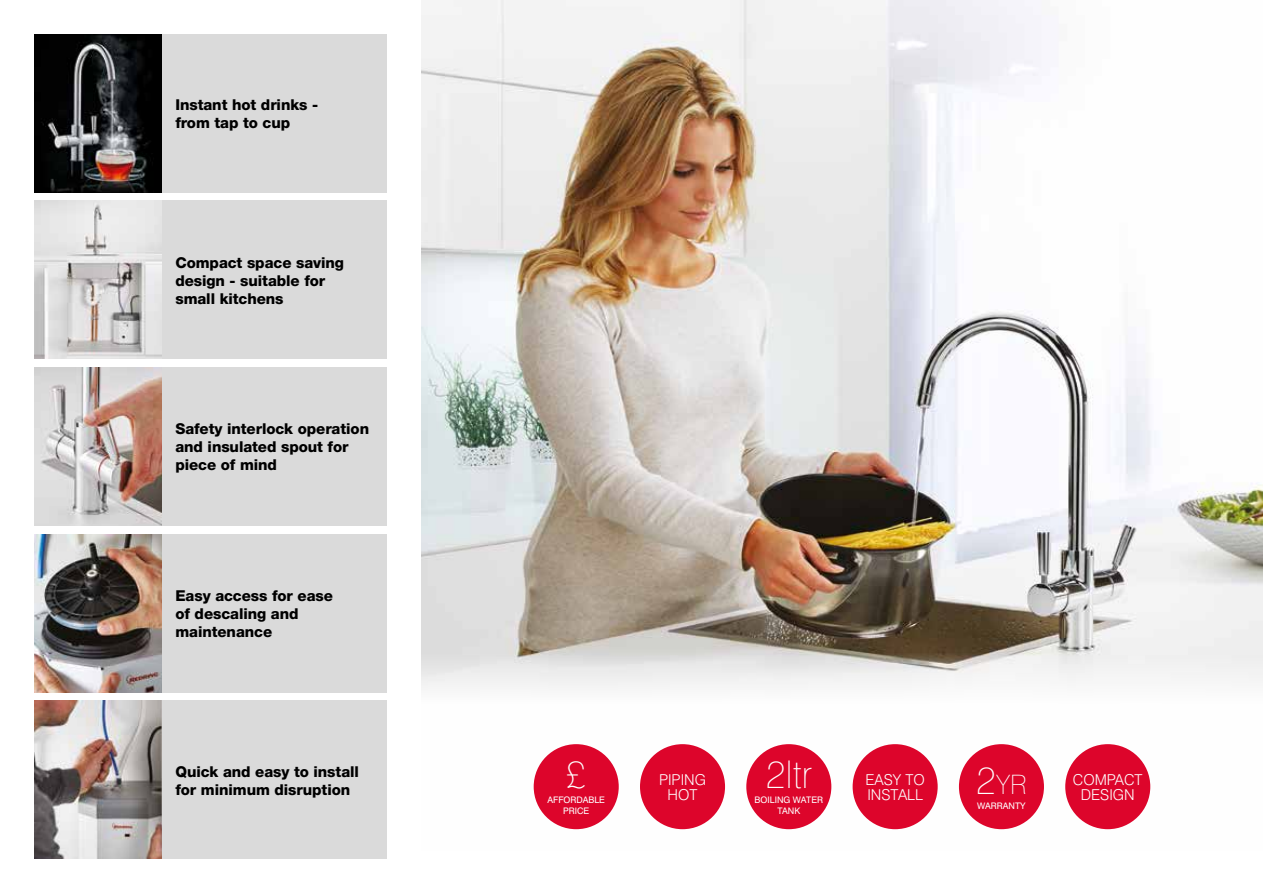
<style>
.page{position:relative;width:1263px;height:893px;background:#fff}
.page>*{position:absolute;margin:0;border:0;box-sizing:border-box;transform-origin:0 0}
.t1{font:100 38.25px "Swiss 721 BT";color:#fff}
.t2{font:100 26.85px "Swiss 721 BT";color:#fff}
.t3{font:800 15px/18px "Helvetica Neue LT";letter-spacing:-.005em;color:#000}
.t4{font:300 15px/15px "Swiss 721 BT";color:#fff;text-align:center}
.t5{font:9px/10.8px "Swiss 721 BT";color:#fff;text-align:center}
.s1{font-size:38.25px}
</style>
<div class="page">
<img style="left:421px;top:0;width:842px;height:830px">
<div style="left:34px;top:34px;width:353px;height:158px;background:#dadada"></div>
<div style="left:34px;top:201px;width:353px;height:158px;background:#dadada"></div>
<div style="left:34px;top:367px;width:353px;height:159px;background:#dadada"></div>
<div style="left:34px;top:534px;width:353px;height:158px;background:#dadada"></div>
<div style="left:34px;top:701px;width:353px;height:158px;background:#dadada"></div>
<img style="left:34px;top:34px;width:128px;height:158px">
<img style="left:34px;top:201px;width:128px;height:158px">
<img style="left:34px;top:367px;width:128px;height:159px">
<img style="left:34px;top:534px;width:128px;height:158px">
<img style="left:34px;top:701px;width:128px;height:158px">
<div style="left:640px;top:744px;width:85px;height:85px;background:#dd052b;border-radius:50%"></div>
<div style="left:746px;top:744px;width:85px;height:85px;background:#dd052b;border-radius:50%"></div>
<div style="left:534px;top:744px;width:85px;height:85px;background:#dd052b;border-radius:50%"></div>
<div style="left:853px;top:744px;width:85px;height:85px;background:#dd052b;border-radius:50%"></div>
<div style="left:959px;top:744px;width:85px;height:85px;background:#dd052b;border-radius:50%"></div>
<div style="left:1065px;top:744px;width:85px;height:85px;background:#dd052b;border-radius:50%"></div>
<p class="t3" style="left:175px;top:95px;width:144px">Instant hot drinks - from tap to cup</p>
<p class="t3" style="left:175px;top:253px;width:170px">Compact space saving design - suitable for small kitchens</p>
<p class="t3" style="left:175px;top:420px;width:195px">Safety interlock operation and insulated spout for piece of mind</p>
<p class="t3" style="left:175px;top:587px;width:159px">Easy access for ease of descaling and maintenance</p>
<h1 class="t1" style="left:566px;top:751px;width:21px">£</h1>
<p class="t5" style="left:547px;top:795px;width:59px">AFFORDABLE<br>PRICE</p>
<p class="t3" style="left:175px;top:762px;width:185px">Quick and easy to install for minimum disruption</p>
<p class="t4" style="left:659px;top:772px;width:49px">PIPING<br>HOT</p>
<h1 class="t1" style="left:766px;top:751px;width:47px">2ltr</h1>
<p class="t5" style="left:754px;top:795px;width:70px">BOILING WATER<br>TANK</p>
<p class="t4" style="left:865px;top:772px;width:61px;text-align:left">EASY TO<br>INSTALL</p>
<h2 class="t2" style="left:976px;top:768px;width:52px"><span class="s1">2</span>yr</h2>
<p class="t5" style="left:977px;top:800px;width:50px">WARRANTY</p>
<p class="t4" style="left:1073px;top:772px;width:71px">COMPACT<br>DESIGN</p>
</div>
